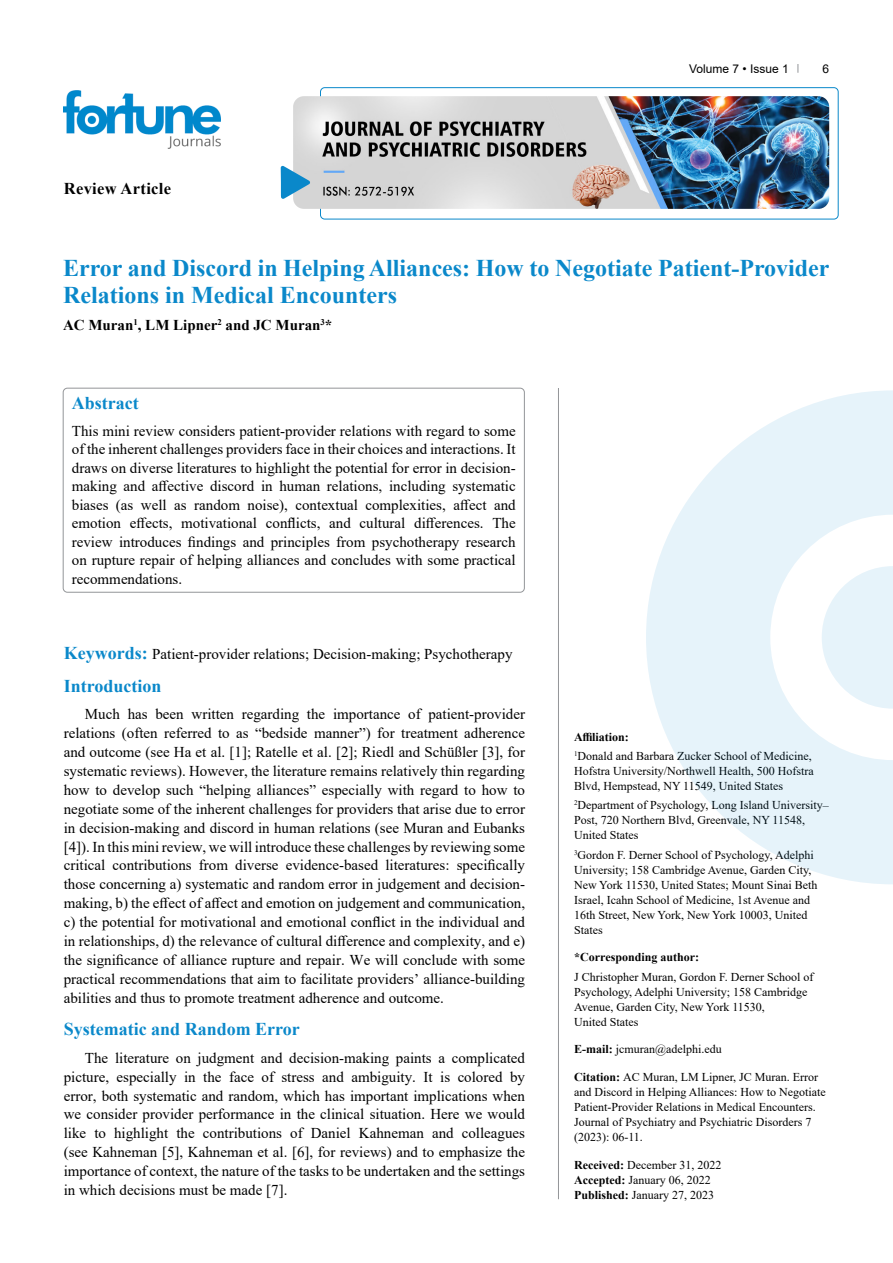
<style>
.page{position:relative;width:893px;height:1263px;background:#fff}
.page>*{position:absolute;margin:0;border:0;box-sizing:border-box;transform-origin:0 0}
.t1{font:700 24px/27px "Times New Roman";color:#0a88ca}
.t2{font:700 18px "Times New Roman";color:#0a88ca}
.t3{font:700 16.5px "Times New Roman";letter-spacing:.02em;color:#000}
.t4{font:15px/18.9px "Times New Roman";color:#000;text-align:justify}
.t5{font:700 15px "Times New Roman";color:#000}
.t6{font:12px/15px "Times New Roman";color:#000}
.t7{font:700 12px "Times New Roman";color:#000}
.t8{font:12px "Arial";color:#000}
.s1{font-weight:700;font-size:18px;color:#0a88ca}
.s2{font-weight:700}
</style>
<div class="page">
<div style="left:320px;top:87px;width:518px;height:132px;border:1px solid #0a88ca;border-radius:4px"></div>
<img style="left:64px;top:90px;width:157px;height:59px">
<img style="left:293px;top:96px;width:536px;height:113px">
<svg style="left:281px;top:166px;width:29px;height:33px"></svg>
<svg style="left:646px;top:390px;width:247px;height:494px;fill:#e6f3fa"></svg>
<svg style="left:822px;top:566px;width:71px;height:143px"></svg>
<div style="left:63px;top:388px;width:461px;height:204px;border:1px solid #939598;border-radius:4px"></div>
<hr style="left:558px;top:388px;width:1px;height:811px;background:#939598">
<p class="t3" style="left:64px;top:176px;width:109px">Review Article</p>
<p class="t8" style="left:689px;top:60px;width:101px">Volume 7 • Issue 1</p>
<p class="t8" style="left:822px;top:60px;width:8px">6</p>
<h1 class="t1" style="left:63px;top:254px;width:768px">Error and Discord in Helping Alliances: How to Negotiate Patient-Provider<br>Relations in Medical Encounters</h1>
<p class="t5" style="left:63px;top:314px;width:271px">AC Muran<sup>1</sup>, LM Lipner<sup>2</sup> and JC Muran<sup>3</sup>*</p>
<p class="t2" style="left:72px;top:390px;width:68px">Abstract</p>
<p class="t4" style="left:72px;top:421px;width:445px;line-height:18.5px">This mini review considers patient-provider relations with regard to some of the inherent challenges providers face in their choices and interactions. It draws on diverse literatures to highlight the potential for error in decision&shy;making and affective discord in human relations, including systematic biases (as well as random noise), contextual complexities, affect and emotion effects, motivational conflicts, and cultural differences. The review introduces findings and principles from psychotherapy research on rupture repair of helping alliances and concludes with some practical recommendations.</p>
<p class="t4" style="left:64px;top:644px;width:450px"><span class="s1">Keywords:</span> Patient-provider relations; Decision-making; Psychotherapy</p>
<p class="t2" style="left:64px;top:673px;width:99px">Introduction</p>
<p class="t4" style="left:64px;top:704px;width:463px;text-indent:21px">Much has been written regarding the importance of patient-provider relations (often referred to as “bedside manner”) for treatment adherence and outcome (see Ha et al. [1]; Ratelle et al. [2]; Riedl and Schüßler [3], for systematic reviews). However, the literature remains relatively thin regarding how to develop such “helping alliances” especially with regard to how to negotiate some of the inherent challenges for providers that arise due to error in decision-making and discord in human relations (see Muran and Eubanks [4]). In this mini review, we will introduce these challenges by reviewing some critical contributions from diverse evidence-based literatures: specifically those concerning a) systematic and random error in judgement and decision&shy;making, b) the effect of affect and emotion on judgement and communication, c) the potential for motivational and emotional conflict in the individual and in relationships, d) the relevance of cultural difference and complexity, and e) the significance of alliance rupture and repair. We will conclude with some practical recommendations that aim to facilitate providers’ alliance-building abilities and thus to promote treatment adherence and outcome.</p>
<p class="t2" style="left:64px;top:1016px;width:238px">Systematic and Random Error</p>
<p class="t4" style="left:64px;top:1048px;width:463px;text-indent:21px">The literature on judgment and decision-making paints a complicated picture, especially in the face of stress and ambiguity. It is colored by error, both systematic and random, which has important implications when we consider provider performance in the clinical situation. Here we would like to highlight the contributions of Daniel Kahneman and colleagues (see Kahneman [5], Kahneman et al. [6], for reviews) and to emphasize the importance of context, the nature of the tasks to be undertaken and the settings in which decisions must be made [7].</p>
<p class="t6" style="left:574px;top:727px;width:239px;line-height:19.2px"><span class="s2">Affiliation:<br></span><sup>1</sup>Donald and Barbara Zucker School of Medicine,</p>
<p class="t6" style="left:574px;top:763px;width:241px">Hofstra University/Northwell Health, 500 Hofstra<br>Blvd, Hempstead, NY 11549, United States</p>
<p class="t6" style="left:574px;top:797px;width:256px"><sup>2</sup>Department of Psychology, Long Island University–<br>Post, 720 Northern Blvd, Greenvale, NY 11548,<br>United States</p>
<p class="t6" style="left:574px;top:847px;width:245px"><sup>3</sup>Gordon F. Derner School of Psychology, Adelphi University; 158 Cambridge Avenue, Garden City, New York 11530, United States; Mount Sinai Beth Israel, Icahn School of Medicine, 1st Avenue and 16th Street, New York, New York 10003, United States</p>
<p class="t7" style="left:574px;top:949px;width:127px">*Corresponding author:</p>
<p class="t6" style="left:574px;top:969px;width:241px">J Christopher Muran, Gordon F. Derner School of Psychology, Adelphi University; 158 Cambridge Avenue, Garden City, New York 11530,<br>United States</p>
<p class="t6" style="left:574px;top:1041px;width:149px"><span class="s2">E-mail:</span> jcmuran@adelphi.edu</p>
<p class="t6" style="left:574px;top:1069px;width:253px"><span class="s2">Citation:</span> AC Muran, LM Lipner, JC Muran. Error and Discord in Helping Alliances: How to Negotiate Patient-Provider Relations in Medical Encounters.<br>Journal of Psychiatry and Psychiatric Disorders 7 (2023): 06-11.</p>
<p class="t6" style="left:574px;top:1157px;width:149px"><span class="s2">Received:</span> December 31, 2022<br><span class="s2">Accepted:</span> January 06, 2022<br><span class="s2">Published:</span> January 27, 2023</p>
</div>
